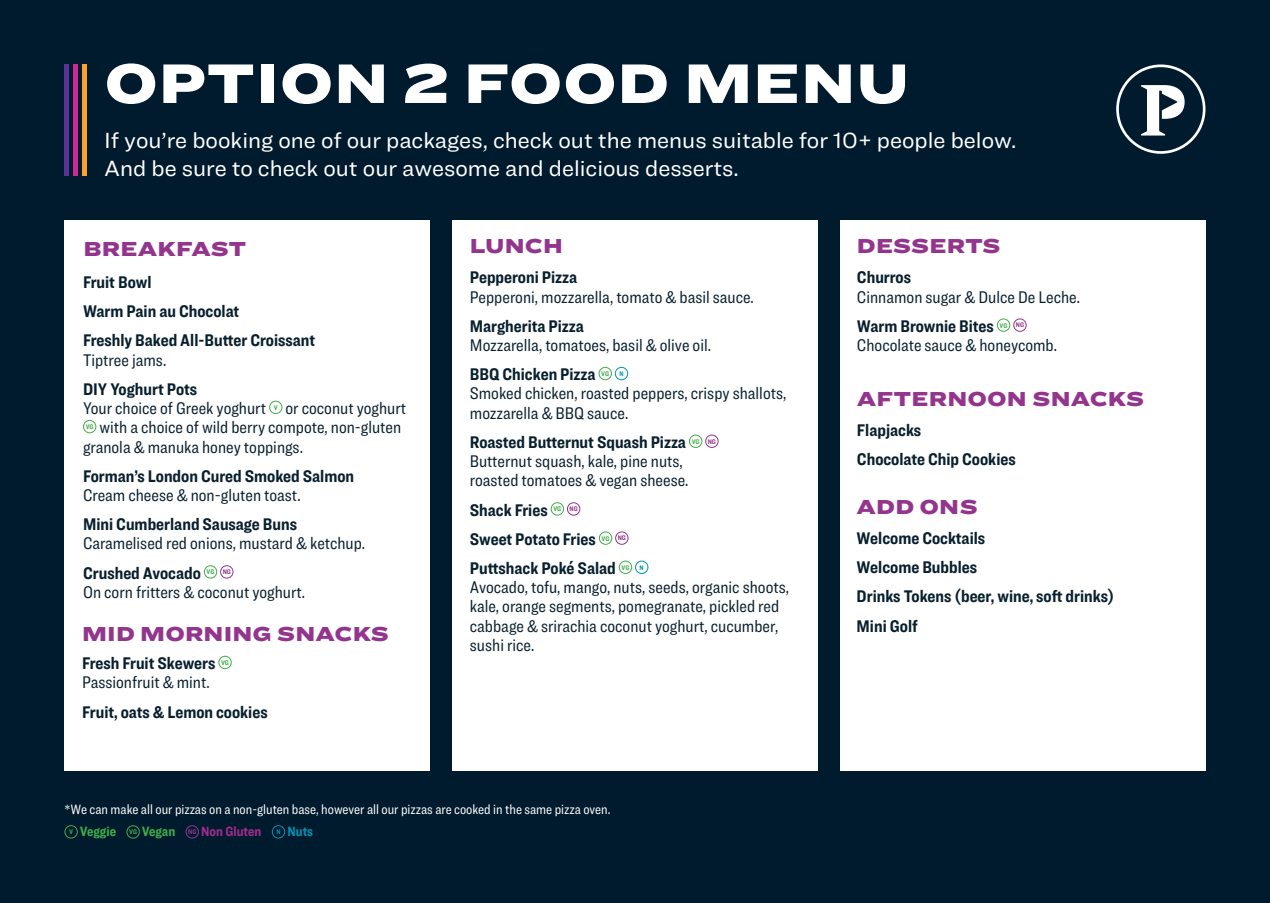
<style>
.page{position:relative;width:1270px;height:903px;background:#001b2e}
.page>*{position:absolute;margin:0;border:0;box-sizing:border-box;transform-origin:0 0}
.t1{font:900 57.75px "Ringside Extra Wide";letter-spacing:.005em;color:#fff}
.B2_10_12pt{font:22.75px/27.3px "Ringside";color:#fff}
.t2{font:900 21px "Ringside Extra Wide";letter-spacing:.005em;color:#93358d}
.t3{font:17.5px/19.2px "Ringside Condensed";color:#081f2d}
.t4{font:700 17.5px "Ringside Condensed";color:#081f2d}
.t5{font:14px "Ringside Condensed";color:#fff}
.t6{font:700 14px "Ringside Condensed";color:#40ae49}
.t7{font:700 14px "Ringside Condensed";color:#a12d8c}
.t8{font:700 14px "Ringside Condensed";color:#0092b3}
.t9{font:700 7px "Ringside Condensed";letter-spacing:-.01em;color:#40ae49}
.t10{font:700 7px "Ringside Condensed";color:#93358d}
.t11{font:700 7px "Ringside Condensed";color:#0092b3}
</style>
<div class="page">
<div style="left:452px;top:220px;width:366px;height:550px;background:#fff"></div>
<div style="left:599px;top:367px;width:13px;height:13px;border:1px solid #40ae49;border-radius:50%"></div>
<div style="left:615px;top:367px;width:13px;height:13px;border:1px solid #0092b3;border-radius:50%"></div>
<div style="left:689px;top:435px;width:13px;height:13px;border:1px solid #40ae49;border-radius:50%"></div>
<div style="left:705px;top:435px;width:13px;height:13px;border:1px solid #93358d;border-radius:50%"></div>
<div style="left:551px;top:502px;width:13px;height:13px;border:1px solid #40ae49;border-radius:50%"></div>
<div style="left:567px;top:502px;width:13px;height:13px;border:1px solid #93358d;border-radius:50%"></div>
<div style="left:599px;top:531px;width:13px;height:14px;border:1px solid #40ae49;border-radius:50%"></div>
<div style="left:615px;top:531px;width:13px;height:14px;border:1px solid #93358d;border-radius:50%"></div>
<div style="left:619px;top:561px;width:13px;height:13px;border:1px solid #40ae49;border-radius:50%"></div>
<div style="left:635px;top:561px;width:13px;height:13px;border:1px solid #0092b3;border-radius:50%"></div>
<svg style="left:1116px;top:64px;width:89px;height:90px"></svg>
<div style="left:840px;top:220px;width:365px;height:550px;background:#fff"></div>
<div style="left:997px;top:318px;width:13px;height:14px;border:1px solid #40ae49;border-radius:50%"></div>
<div style="left:1013px;top:318px;width:14px;height:14px;border:1px solid #93358d;border-radius:50%"></div>
<div style="left:126px;top:825px;width:14px;height:13px;border:1px solid #40ae49;border-radius:50%"></div>
<div style="left:64px;top:825px;width:14px;height:13px;border:1px solid #40ae49;border-radius:50%"></div>
<div style="left:186px;top:825px;width:13px;height:13px;border:1px solid #93358d;border-radius:50%"></div>
<div style="left:272px;top:825px;width:13px;height:13px;border:1px solid #0092b3;border-radius:50%"></div>
<div style="left:64px;top:64px;width:5px;height:112px;background:#593494"></div>
<div style="left:73px;top:64px;width:5px;height:112px;background:#ce2a92"></div>
<div style="left:82px;top:64px;width:5px;height:112px;background:#f9a230"></div>
<div style="left:64px;top:220px;width:366px;height:550px;background:#fff"></div>
<div style="left:269px;top:401px;width:13px;height:13px;border:1px solid #40ae49;border-radius:50%"></div>
<div style="left:83px;top:420px;width:13px;height:13px;border:1px solid #40ae49;border-radius:50%"></div>
<div style="left:204px;top:565px;width:13px;height:13px;border:1px solid #40ae49;border-radius:50%"></div>
<div style="left:220px;top:565px;width:13px;height:13px;border:1px solid #93358d;border-radius:50%"></div>
<div style="left:218px;top:656px;width:14px;height:13px;border:1px solid #40ae49;border-radius:50%"></div>
<p class="t1" style="left:104px;top:37px;width:807px">OPTION 2 FOOD MENU</p>
<p class="B2_10_12pt" style="left:104px;top:126px;width:914px">If you’re booking one of our packages, check out the menus suitable for 10+ people below.<br>And be sure to check out our awesome and delicious desserts.</p>
<p class="t2" style="left:83px;top:232px;width:165px">BREAKFAST</p>
<p class="t4" style="left:83px;top:270px;width:70px">Fruit Bowl</p>
<p class="t4" style="left:83px;top:299px;width:158px">Warm Pain au Chocolat</p>
<p class="t4" style="left:83px;top:328px;width:234px">Freshly Baked All-Butter Croissant</p>
<p class="t3" style="left:83px;top:350px;width:85px">Tiptree jams.</p>
<p class="t4" style="left:83px;top:376px;width:116px">DIY Yoghurt Pots</p>
<p class="t3" style="left:83px;top:398px;width:185px">Your choice of Greek yoghurt</p>
<p class="t9" style="left:274px;top:402px;width:5px">V</p>
<p class="t3" style="left:285px;top:398px;width:122px">or coconut yoghurt</p>
<p class="t9" style="left:86px;top:422px;width:9px">VG</p>
<p class="t3" style="left:83px;top:417px;width:320px;text-indent:16px">with a choice of wild berry compote, non-gluten granola &amp; manuka honey toppings.</p>
<p class="t4" style="left:83px;top:463px;width:273px">Forman’s London Cured Smoked Salmon</p>
<p class="t3" style="left:83px;top:485px;width:219px">Cream cheese &amp; non-gluten toast.</p>
<p class="t4" style="left:83px;top:512px;width:216px">Mini Cumberland Sausage Buns</p>
<p class="t3" style="left:83px;top:534px;width:284px">Caramelised red onions, mustard &amp; ketchup.</p>
<p class="t4" style="left:83px;top:560px;width:119px">Crushed Avocado</p>
<p class="t9" style="left:207px;top:567px;width:9px">VG</p>
<p class="t10" style="left:223px;top:567px;width:10px">NG</p>
<p class="t3" style="left:83px;top:582px;width:224px">On corn fritters &amp; coconut yoghurt.</p>
<p class="t2" style="left:82px;top:617px;width:308px">MID MORNING SNACKS</p>
<p class="t4" style="left:82px;top:651px;width:135px">Fresh Fruit Skewers</p>
<p class="t9" style="left:221px;top:657px;width:9px">VG</p>
<p class="t3" style="left:82px;top:672px;width:129px">Passionfruit &amp; mint.</p>
<p class="t4" style="left:82px;top:699px;width:187px">Fruit, oats &amp; Lemon cookies</p>
<p class="t2" style="left:470px;top:229px;width:94px">LUNCH</p>
<p class="t4" style="left:470px;top:265px;width:109px">Pepperoni Pizza</p>
<p class="t3" style="left:470px;top:287px;width:285px">Pepperoni, mozzarella, tomato &amp; basil sauce.</p>
<p class="t4" style="left:470px;top:313px;width:116px">Margherita Pizza</p>
<p class="t3" style="left:470px;top:335px;width:243px">Mozzarella, tomatoes, basil &amp; olive oil.</p>
<p class="t4" style="left:470px;top:362px;width:127px">BBQ Chicken Pizza</p>
<p class="t9" style="left:601px;top:369px;width:9px">VG</p>
<p class="t11" style="left:619px;top:369px;width:6px">N</p>
<p class="t3" style="left:470px;top:384px;width:318px">Smoked chicken, roasted peppers, crispy shallots, mozzarella &amp; BBQ sauce.</p>
<p class="t4" style="left:470px;top:429px;width:218px">Roasted Butternut Squash Pizza</p>
<p class="t9" style="left:692px;top:436px;width:9px">VG</p>
<p class="t10" style="left:708px;top:436px;width:10px">NG</p>
<p class="t3" style="left:470px;top:451px;width:214px">Butternut squash, kale, pine nuts,</p>
<p class="t3" style="left:470px;top:471px;width:220px">roasted tomatoes &amp; vegan sheese.</p>
<p class="t4" style="left:470px;top:497px;width:79px">Shack Fries</p>
<p class="t9" style="left:553px;top:504px;width:9px">VG</p>
<p class="t10" style="left:570px;top:504px;width:10px">NG</p>
<p class="t4" style="left:470px;top:526px;width:128px">Sweet Potato Fries</p>
<p class="t9" style="left:602px;top:533px;width:9px">VG</p>
<p class="t10" style="left:618px;top:533px;width:10px">NG</p>
<p class="t4" style="left:470px;top:556px;width:147px">Puttshack Poké Salad</p>
<p class="t9" style="left:622px;top:562px;width:9px">VG</p>
<p class="t11" style="left:640px;top:562px;width:6px">N</p>
<p class="t3" style="left:470px;top:577px;width:321px">Avocado, tofu, mango, nuts, seeds, organic shoots, kale, orange segments, pomegranate, pickled red cabbage &amp; srirachia coconut yoghurt, cucumber, sushi rice.</p>
<p class="t5" style="left:64px;top:800px;width:547px">*We can make all our pizzas on a non-gluten base, however all our pizzas are cooked in the same pizza oven.</p>
<p class="t9" style="left:69px;top:827px;width:5px">V</p>
<p class="t6" style="left:80px;top:821px;width:38px">Veggie</p>
<p class="t9" style="left:129px;top:827px;width:9px">VG</p>
<p class="t6" style="left:142px;top:821px;width:35px">Vegan</p>
<p class="t10" style="left:188px;top:827px;width:10px">NG</p>
<p class="t7" style="left:201px;top:821px;width:62px">Non Gluten</p>
<p class="t11" style="left:276px;top:827px;width:6px">N</p>
<p class="t8" style="left:287px;top:821px;width:27px">Nuts</p>
<p class="t2" style="left:857px;top:229px;width:145px">DESSERTS</p>
<p class="t4" style="left:857px;top:265px;width:56px">Churros</p>
<p class="t3" style="left:857px;top:287px;width:225px">Cinnamon sugar &amp; Dulce De Leche.</p>
<p class="t4" style="left:857px;top:313px;width:139px">Warm Brownie Bites</p>
<p class="t9" style="left:1000px;top:320px;width:9px">VG</p>
<p class="t10" style="left:1016px;top:320px;width:10px">NG</p>
<p class="t3" style="left:857px;top:335px;width:202px">Chocolate sauce &amp; honeycomb.</p>
<p class="t2" style="left:857px;top:382px;width:289px">AFTERNOON SNACKS</p>
<p class="t4" style="left:857px;top:418px;width:66px">Flapjacks</p>
<p class="t4" style="left:857px;top:447px;width:160px">Chocolate Chip Cookies</p>
<p class="t2" style="left:857px;top:490px;width:123px">ADD ONS</p>
<p class="t4" style="left:857px;top:526px;width:130px">Welcome Cocktails</p>
<p class="t4" style="left:857px;top:555px;width:122px">Welcome Bubbles</p>
<p class="t4" style="left:857px;top:584px;width:259px">Drinks Tokens (beer, wine, soft drinks)</p>
<p class="t4" style="left:857px;top:613px;width:63px">Mini Golf</p>
</div>
